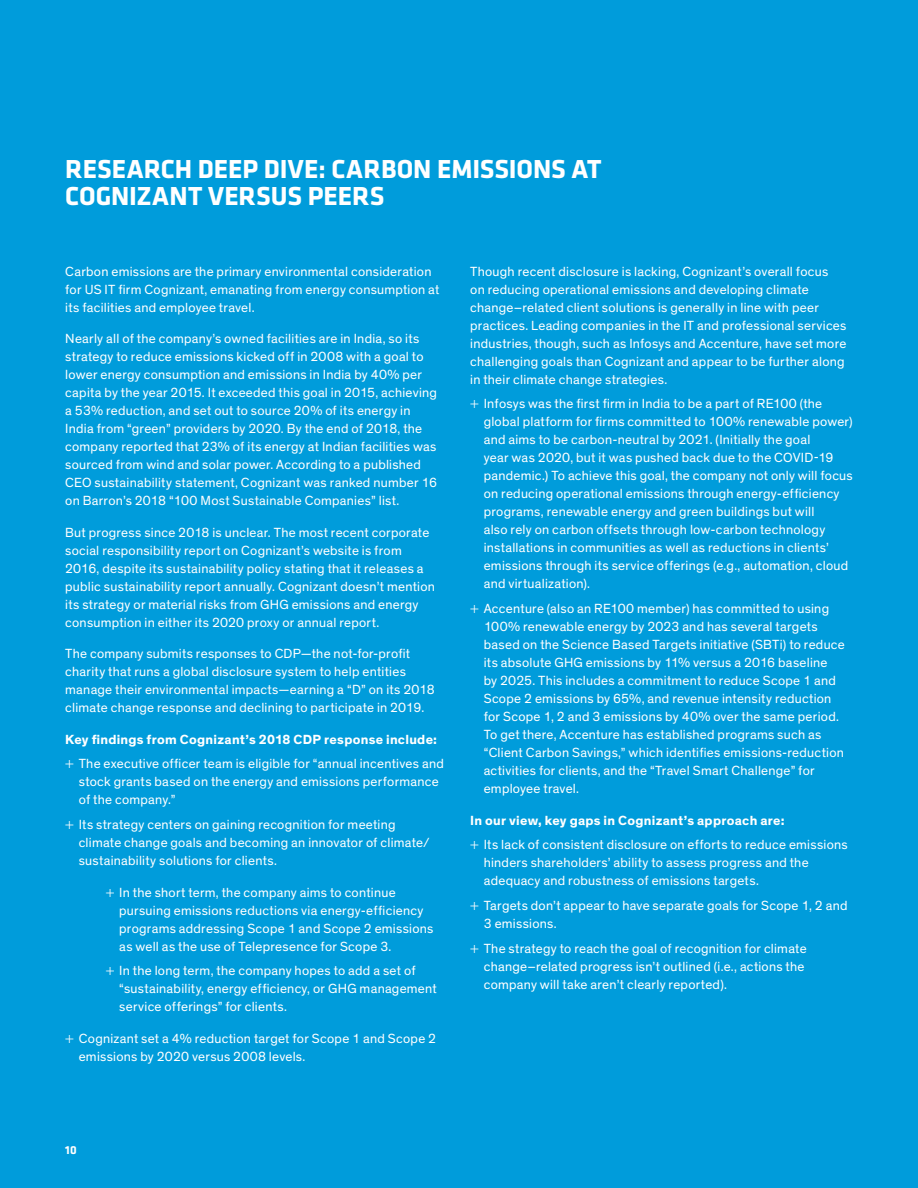
<style>
.page{position:relative;width:918px;height:1188px;background:#009cdb}
.page>*{position:absolute;margin:0;border:0;box-sizing:border-box;transform-origin:0 0}
.Page_Header_Klavika{font:700 27px/27px "Klavika";letter-spacing:-.005em;color:#fff}
.Body_Copy_9_12{font:13.5px/18px "Theinhardt";letter-spacing:.02em;color:#fff}
.Body_Copy_Before_Bul{font:13.5px/18px "Theinhardt";letter-spacing:.02em;color:#fff}
.Body_Copy_Before_Bul-2{font:700 13.5px "Theinhardt";letter-spacing:.02em;color:#fff}
.Body_Copy_9_12-2{font:700 13.5px "Theinhardt";letter-spacing:.02em;color:#fff}
.t1{font:700 12px "Klavika";color:#fff}
.s1{font-weight:300}
</style>
<div class="page">
<p class="Page_Header_Klavika" style="left:65px;top:154px;width:538px">RESEARCH DEEP DIVE: CARBON EMISSIONS AT<br>COGNIZANT VERSUS PEERS</p>
<p class="Body_Copy_9_12" style="left:65px;top:262px;width:376px">Carbon emissions are the primary environmental consideration for US IT firm Cognizant, emanating from energy consumption at its facilities and employee travel.</p>
<p class="Body_Copy_9_12" style="left:65px;top:330px;width:373px">Nearly all of the company’s owned facilities are in India, so its strategy to reduce emissions kicked off in 2008 with a goal to lower energy consumption and emissions in India by 40% per capita by the year 2015. It exceeded this goal in 2015, achieving a 53% reduction, and set out to source 20% of its energy in India from “green” providers by 2020. By the end of 2018, the company reported that 23% of its energy at Indian facilities was sourced from wind and solar power. According to a published CEO sustainability statement, Cognizant was ranked number 16 on Barron’s 2018 “100 Most Sustainable Companies” list.</p>
<p class="Body_Copy_9_12" style="left:65px;top:523px;width:371px">But progress since 2018 is unclear. The most recent corporate social responsibility report on Cognizant’s website is from 2016, despite its sustainability policy stating that it releases a public sustainability report annually. Cognizant doesn’t mention its strategy or material risks from GHG emissions and energy consumption in either its 2020 proxy or annual report.</p>
<p class="Body_Copy_Before_Bul" style="left:65px;top:645px;width:371px">The company submits responses to CDP—the not-for-profit charity that runs a global disclosure system to help entities manage their environmental impacts—earning a “D” on its 2018 climate change response and declining to participate in 2019.</p>
<p class="Body_Copy_Before_Bul-2" style="left:65px;top:731px;width:373px">Key findings from Cognizant’s 2018 CDP response include:</p>
<p class="Body_Copy_9_12" style="left:79px;top:755px;width:367px;text-indent:-14px"><span class="s1">+</span> The executive officer team is eligible for “annual incentives and stock grants based on the energy and emissions performance of the company.”</p>
<p class="Body_Copy_9_12" style="left:79px;top:816px;width:353px;text-indent:-14px"><span class="s1">+</span> Its strategy centers on gaining recognition for meeting climate change goals and becoming an innovator of climate/ sustainability solutions for clients.</p>
<p class="Body_Copy_9_12" style="left:119px;top:883px;width:316px;text-indent:-14px"><span class="s1">+</span> In the short term, the company aims to continue pursuing emissions reductions via energy-efficiency programs addressing Scope 1 and Scope 2 emissions as well as the use of Telepresence for Scope 3.</p>
<p class="Body_Copy_9_12" style="left:119px;top:962px;width:319px;text-indent:-14px"><span class="s1">+</span> In the long term, the company hopes to add a set of “sustainability, energy efficiency, or GHG management service offerings” for clients.</p>
<p class="Body_Copy_9_12" style="left:79px;top:1030px;width:359px;text-indent:-14px"><span class="s1">+</span> Cognizant set a 4% reduction target for Scope 1 and Scope 2 emissions by 2020 versus 2008 levels.</p>
<p class="Body_Copy_Before_Bul" style="left:470px;top:262px;width:378px">Though recent disclosure is lacking, Cognizant’s overall focus<br>on reducing operational emissions and developing climate change–related client solutions is generally in line with peer practices. Leading companies in the IT and professional services industries, though, such as Infosys and Accenture, have set more challenging goals than Cognizant and appear to be further along in their climate change strategies.</p>
<p class="Body_Copy_9_12" style="left:484px;top:395px;width:371px;text-indent:-14px"><span class="s1">+</span> Infosys was the first firm in India to be a part of RE100 (the global platform for firms committed to 100% renewable power) and aims to be carbon-neutral by 2021. (Initially the goal<br>year was 2020, but it was pushed back due to the COVID-19 pandemic.) To achieve this goal, the company not only will focus on reducing operational emissions through energy-efficiency programs, renewable energy and green buildings but will<br>also rely on carbon offsets through low-carbon technology installations in communities as well as reductions in clients’ emissions through its service offerings (e.g., automation, cloud and virtualization).</p>
<p class="Body_Copy_9_12" style="left:484px;top:600px;width:363px;text-indent:-14px"><span class="s1">+</span> Accenture (also an RE100 member) has committed to using 100% renewable energy by 2023 and has several targets based on the Science Based Targets initiative (SBTi) to reduce its absolute GHG emissions by 11% versus a 2016 baseline<br>by 2025. This includes a commitment to reduce Scope 1 and Scope 2 emissions by 65%, and revenue intensity reduction for Scope 1, 2 and 3 emissions by 40% over the same period.<br>To get there, Accenture has established programs such as “Client Carbon Savings,” which identifies emissions-reduction activities for clients, and the “Travel Smart Challenge” for employee travel.</p>
<p class="Body_Copy_9_12-2" style="left:470px;top:812px;width:316px">In our view, key gaps in Cognizant’s approach are:</p>
<p class="Body_Copy_9_12" style="left:484px;top:836px;width:365px;text-indent:-14px"><span class="s1">+</span> Its lack of consistent disclosure on efforts to reduce emissions hinders shareholders’ ability to assess progress and the adequacy and robustness of emissions targets.</p>
<p class="Body_Copy_9_12" style="left:484px;top:897px;width:365px;text-indent:-14px"><span class="s1">+</span> Targets don’t appear to have separate goals for Scope 1, 2 and<br>3 emissions.</p>
<p class="Body_Copy_9_12" style="left:484px;top:940px;width:324px;text-indent:-14px"><span class="s1">+</span> The strategy to reach the goal of recognition for climate change–related progress isn’t outlined (i.e., actions the company will take aren’t clearly reported).</p>
<p class="t1" style="left:65px;top:1142px;width:13px">10</p>
</div>
